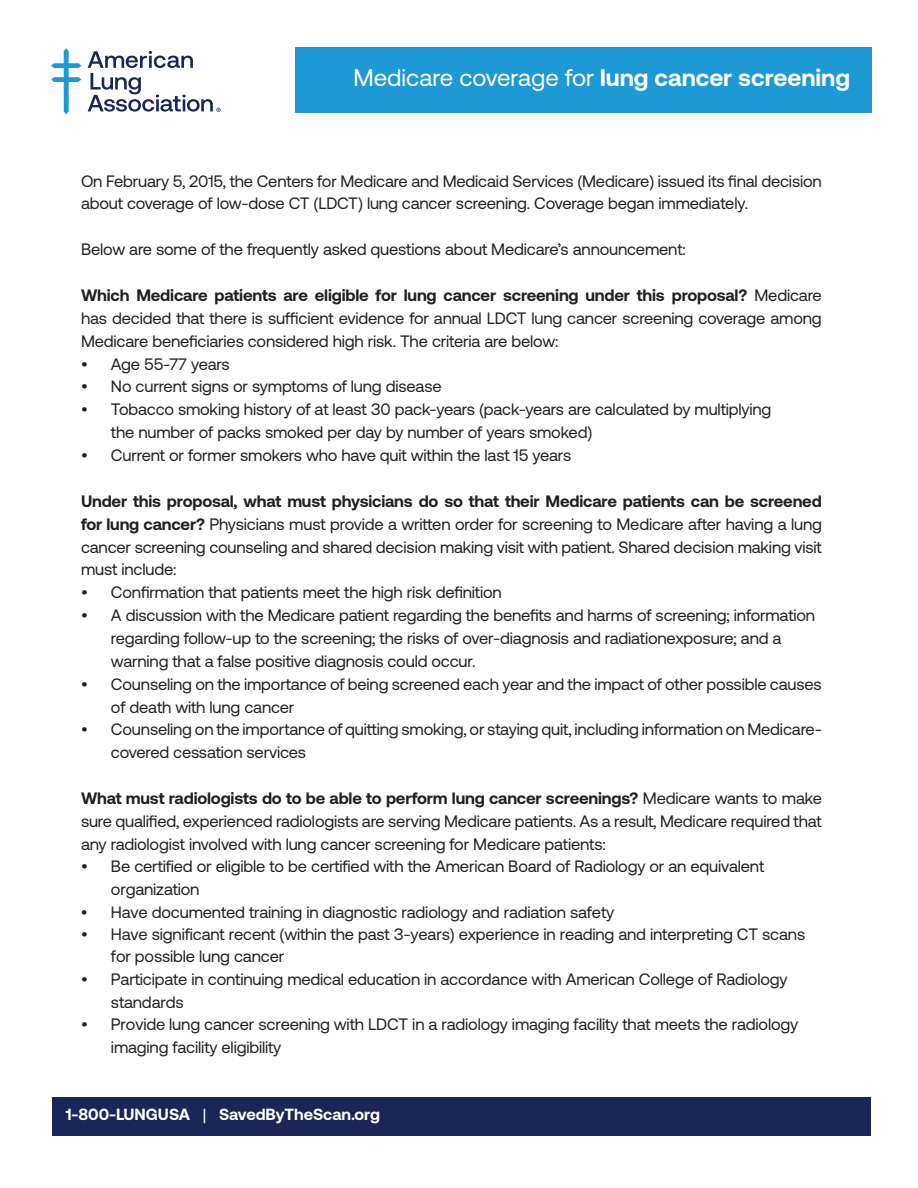
<style>
.page{position:relative;width:918px;height:1188px;background:#fff}
.page>*{position:absolute;margin:0;border:0;box-sizing:border-box;transform-origin:0 0}
.t1{font:24px "Aeonik";color:#fff}
.t2{font:16.5px/22.8px "Aeonik";letter-spacing:-.01em;color:#231f20}
.t3{font:700 16.2px "Aeonik";color:#fff}
.s1{font-weight:700}
.s2{font-weight:400}
</style>
<div class="page">
<div style="left:52px;top:1097px;width:819px;height:38px;background:#1a2657"></div>
<div style="left:295px;top:47px;width:576px;height:65px;background:#1d99d6"></div>
<svg style="left:51px;top:48px;width:30px;height:66px"></svg>
<svg style="left:88px;top:51px;width:133px;height:61px"></svg>
<h1 class="t1" style="left:354px;top:64px;width:498px">Medicare coverage for <span class="s1">lung cancer screening</span></h1>
<p class="t2" style="left:81px;top:169px;width:742px">On February 5, 2015, the Centers for Medicare and Medicaid Services (Medicare) issued its final decision about coverage of low-dose CT (LDCT) lung cancer screening. Coverage began immediately.</p>
<p class="t2" style="left:81px;top:238px;width:606px">Below are some of the frequently asked questions about Medicare’s announcement:</p>
<p class="t2" style="left:81px;top:284px;width:742px;text-align:justify"><span class="s1">Which Medicare patients are eligible for lung cancer screening under this proposal?</span> Medicare has decided that there is sufficient evidence for annual LDCT lung cancer screening coverage among Medicare beneficiaries considered high risk. The criteria are below:</p>
<p class="t2" style="left:81px;top:352px;width:150px">• Age 55-77 years</p>
<p class="t2" style="left:81px;top:375px;width:362px">• No current signs or symptoms of lung disease</p>
<p class="t2" style="left:111px;top:398px;width:662px;text-indent:-30px">• Tobacco smoking history of at least 30 pack-years (pack-years are calculated by multiplying the number of packs smoked per day by number of years smoked)</p>
<p class="t2" style="left:81px;top:444px;width:492px">• Current or former smokers who have quit within the last 15 years</p>
<p class="t2" style="left:81px;top:490px;width:742px;text-align:justify"><span class="s1">Under this proposal, what must physicians do so that their Medicare patients can be screened for lung cancer?</span> Physicians must provide a written order for screening to Medicare after having a lung cancer screening counseling and shared decision making visit with patient. Shared decision making visit must include:</p>
<p class="t2" style="left:81px;top:581px;width:422px">• Confirmation that patients meet the high risk definition</p>
<p class="t2" style="left:111px;top:604px;width:706px;text-indent:-30px">• A discussion with the Medicare patient regarding the benefits and harms of screening; information regarding follow-up to the screening; the risks of over-diagnosis and radiationexposure; and a warning that a false positive diagnosis could occur.</p>
<p class="t2" style="left:111px;top:673px;width:712px;text-indent:-30px">• Counseling on the importance of being screened each year and the impact of other possible causes of death with lung cancer</p>
<p class="t2" style="left:111px;top:718px;width:712px;text-indent:-30px">• Counseling on the importance of quitting smoking, or staying quit, including information on Medicare&shy;covered cessation services</p>
<p class="t2" style="left:81px;top:787px;width:742px;text-align:justify"><span class="s1">What must radiologists do to be able to perform lung cancer screenings?</span> Medicare wants to make sure qualified, experienced radiologists are serving Medicare patients. As a result, Medicare required that any radiologist involved with lung cancer screening for Medicare patients:</p>
<p class="t2" style="left:111px;top:855px;width:655px;text-indent:-30px">• Be certified or eligible to be certified with the American Board of Radiology or an equivalent organization</p>
<p class="t2" style="left:81px;top:901px;width:535px">• Have documented training in diagnostic radiology and radiation safety</p>
<p class="t2" style="left:111px;top:923px;width:696px;line-height:22.2px;text-indent:-30px">• Have significant recent (within the past 3-years) experience in reading and interpreting CT scans for possible lung cancer</p>
<p class="t2" style="left:111px;top:968px;width:678px;text-indent:-30px">• Participate in continuing medical education in accordance with American College of Radiology standards</p>
<p class="t2" style="left:111px;top:1013px;width:689px;text-indent:-30px">• Provide lung cancer screening with LDCT in a radiology imaging facility that meets the radiology imaging facility eligibility</p>
<p class="t3" style="left:66px;top:1105px;width:316px">1-800-LUNGUSA <span class="s2">|</span> SavedByTheScan.org</p>
</div>
